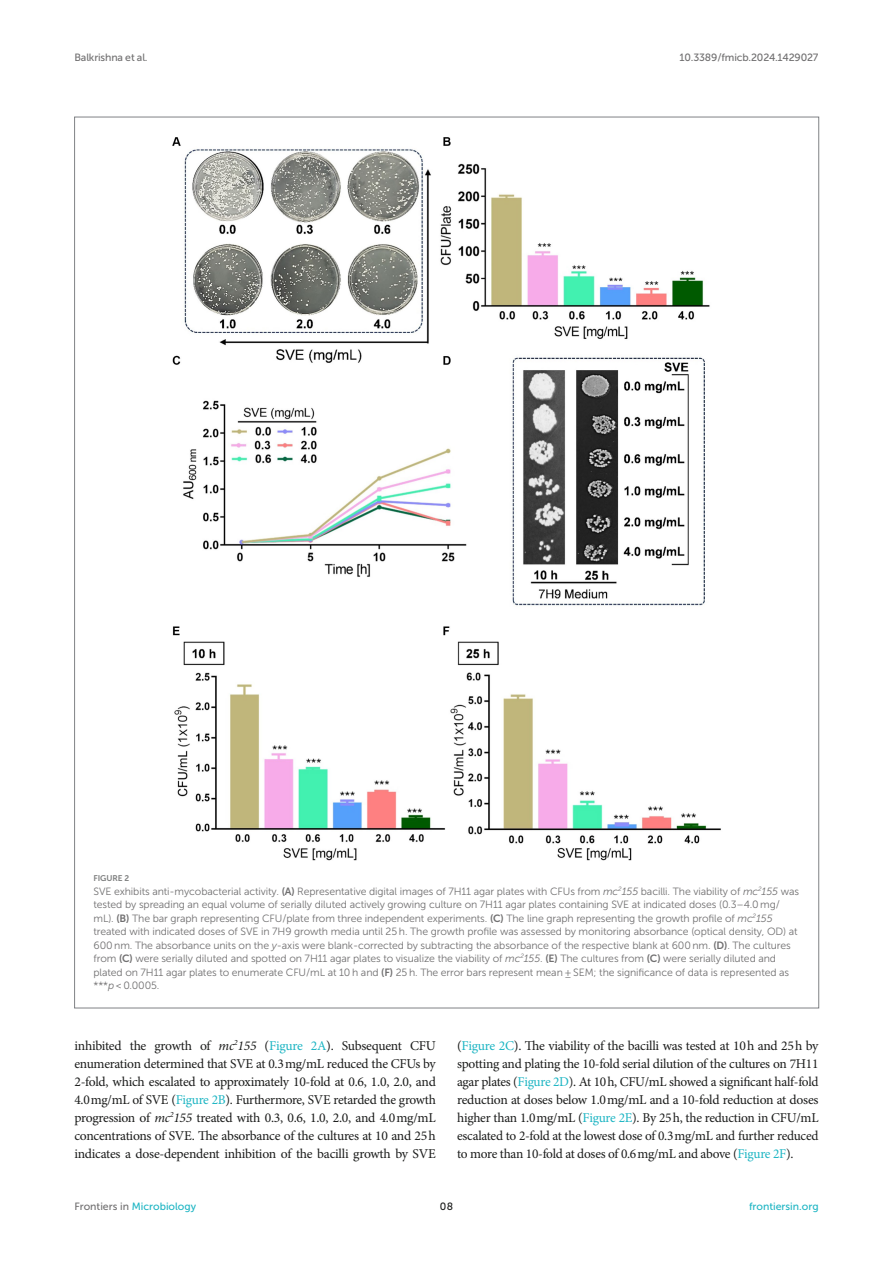
<style>
.page{position:relative;width:893px;height:1263px;background:#fff}
.page>*{position:absolute;margin:0;border:0;box-sizing:border-box;transform-origin:0 0}
.TEXT_FLUSH{font:13.5px/18px "Minion Pro";letter-spacing:-.02em;color:#1b1c1b;text-align:justify}
.FIG_LEG{font:10.5px/13.5px "Museo Sans 300";letter-spacing:-.01em;color:#706f70}
.t1{font:10.5px "Museo Sans 500";letter-spacing:-.015em;color:#706f70}
.t2{font:10.5px "Museo Sans 500";color:#1db5c3}
.t3{font:10.5px "Museo Sans 500";color:#1b1c1b}
.FIG_HD{font:8.25px "Museo Sans 700";letter-spacing:-.01em;color:#7e7f7f}
.s1{font-family:"Museo Sans 700"}
.s2{font-style:italic}
.s3{color:#1db5c3}
.s4{color:#706f70}
</style>
<div class="page">
<img style="left:172px;top:137px;width:549px;height:724px">
<p class="t1" style="left:74px;top:51px;width:75px">Balkrishna et al.</p>
<p class="t1" style="left:680px;top:51px;width:140px">10.3389/fmicb.2024.1429027</p>
<p class="FIG_HD" style="left:94px;top:874px;width:37px">FIGURE 2</p>
<p class="FIG_LEG" style="left:94px;top:884px;width:707px">SVE exhibits anti-mycobacterial activity. <span class="s1">(A)</span> Representative digital images of 7H11 agar plates with CFUs from <span class="s2">mc</span><sup>2</sup><span class="s2">155</span> bacilli. The viability of <span class="s2">mc</span><sup>2</sup><span class="s2">155</span> was tested by spreading an equal volume of serially diluted actively growing culture on 7H11 agar plates containing SVE at indicated doses (0.3–4.0 mg/ mL). <span class="s1">(B)</span> The bar graph representing CFU/plate from three independent experiments. <span class="s1">(C)</span> The line graph representing the growth profile of <span class="s2">mc</span><sup>2</sup><span class="s2">155 </span>treated with indicated doses of SVE in 7H9 growth media until 25 h. The growth profile was assessed by monitoring absorbance (optical density, OD) at 600 nm. The absorbance units on the <span class="s2">y</span>-axis were blank-corrected by subtracting the absorbance of the respective blank at 600 nm. <span class="s1">(D)</span>. The cultures from <span class="s1">(C)</span> were serially diluted and spotted on 7H11 agar plates to visualize the viability of <span class="s2">mc</span><sup>2</sup><span class="s2">155</span>. <span class="s1">(E)</span> The cultures from <span class="s1">(C)</span> were serially diluted and plated on 7H11 agar plates to enumerate CFU/mL at 10 h and <span class="s1">(F)</span> 25 h. The error bars represent mean ± SEM; the significance of data is represented as ***<span class="s2">p</span> &lt; 0.0005.</p>
<p class="TEXT_FLUSH" style="left:74px;top:1037px;width:363px">inhibited the growth of <span class="s2">mc</span><sup>2</sup><span class="s2">155</span> (<span class="s3">Figure 2A</span>). Subsequent CFU enumeration determined that SVE at 0.3mg/mL reduced the CFUs by 2-fold, which escalated to approximately 10-fold at 0.6, 1.0, 2.0, and 4.0mg/mL of SVE (<span class="s3">Figure 2B</span>). Furthermore, SVE retarded the growth progression of <span class="s2">mc</span><sup>2</sup><span class="s2">155</span> treated with 0.3, 0.6, 1.0, 2.0, and 4.0mg/mL concentrations of SVE. The absorbance of the cultures at 10 and 25h indicates a dose-dependent inhibition of the bacilli growth by SVE</p>
<p class="TEXT_FLUSH" style="left:457px;top:1037px;width:363px">(<span class="s3">Figure 2C</span>). The viability of the bacilli was tested at 10h and 25h by spotting and plating the 10-fold serial dilution of the cultures on 7H11 agar plates (<span class="s3">Figure 2D</span>). At 10h, CFU/mL showed a significant half-fold reduction at doses below 1.0mg/mL and a 10-fold reduction at doses higher than 1.0mg/mL (<span class="s3">Figure 2E</span>). By 25h, the reduction in CFU/mL escalated to 2-fold at the lowest dose of 0.3mg/mL and further reduced to more than 10-fold at doses of 0.6mg/mL and above (<span class="s3">Figure 2F</span>).</p>
<p class="t2" style="left:74px;top:1200px;width:123px"><span class="s4">Frontiers in</span> Microbiology</p>
<p class="t3" style="left:440px;top:1200px;width:15px">08</p>
<p class="t2" style="left:749px;top:1200px;width:71px">frontiersin.org</p>
</div>
